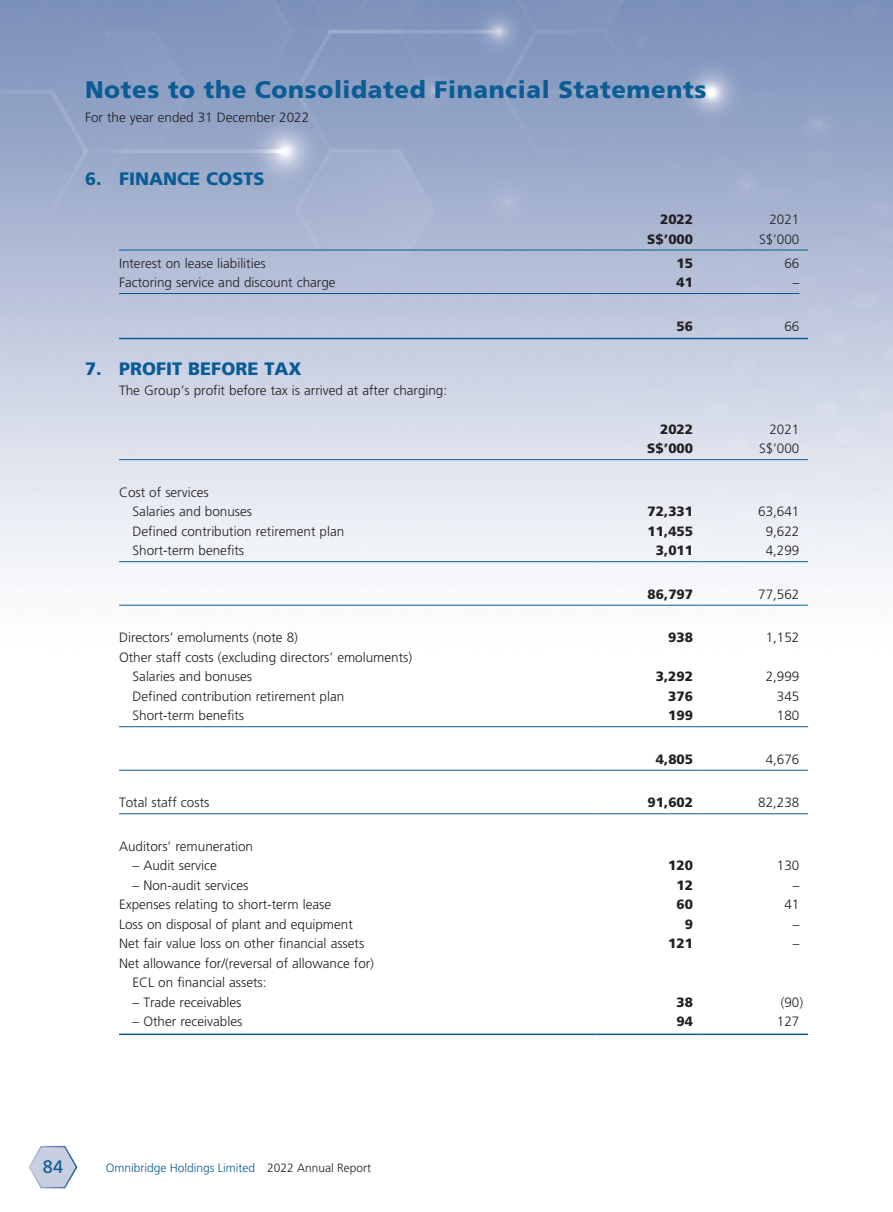
<style>
.page{position:relative;width:893px;height:1212px;background:#fff}
.page>*{position:absolute;margin:0;border:0;box-sizing:border-box;transform-origin:0 0}
.t1{font:900 24px "Frutiger LT Std";letter-spacing:.025em;color:#0a5c95}
.t2{font:900 18px "Frutiger LT Std";color:#0a5c95}
.t3{font:18px "Frutiger LT Std";color:#0a5c95}
.t4{font:300 13.5px/19.5px "Frutiger LT Std";color:#231f20}
.t5{font:900 13.5px "Frutiger LT Std";color:#231f20}
.t6{font:300 12px "Frutiger LT Std";color:#0a5c95}
.s1{color:#231f20}
</style>
<div class="page">
<img style="left:0;top:0;width:893px;height:1036px">
<svg style="left:28px;top:1145px;width:50px;height:44px"></svg>
<hr style="left:119px;top:250px;width:476px;height:1px;background:#0a5c95">
<hr style="left:595px;top:250px;width:107px;height:1px;background:#0a5c95">
<hr style="left:702px;top:250px;width:106px;height:1px;background:#0a5c95">
<hr style="left:119px;top:293px;width:476px;height:1px;background:#0a5c95">
<hr style="left:595px;top:293px;width:107px;height:1px;background:#0a5c95">
<hr style="left:702px;top:293px;width:97px;height:1px;background:#0a5c95">
<hr style="left:119px;top:338px;width:476px;height:1px;background:#0a5c95">
<hr style="left:595px;top:338px;width:107px;height:1px;background:#0a5c95">
<hr style="left:702px;top:338px;width:106px;height:1px;background:#0a5c95">
<hr style="left:119px;top:459px;width:476px;height:1px;background:#0a5c95">
<hr style="left:595px;top:459px;width:107px;height:1px;background:#0a5c95">
<hr style="left:702px;top:459px;width:106px;height:1px;background:#0a5c95">
<hr style="left:119px;top:561px;width:476px;height:1px;background:#0a5c95">
<hr style="left:595px;top:561px;width:107px;height:1px;background:#0a5c95">
<hr style="left:702px;top:561px;width:106px;height:1px;background:#0a5c95">
<hr style="left:119px;top:605px;width:476px;height:1px;background:#0a5c95">
<hr style="left:595px;top:605px;width:107px;height:1px;background:#0a5c95">
<hr style="left:702px;top:605px;width:106px;height:1px;background:#0a5c95">
<hr style="left:119px;top:726px;width:476px;height:1px;background:#0a5c95">
<hr style="left:595px;top:726px;width:107px;height:1px;background:#0a5c95">
<hr style="left:702px;top:726px;width:106px;height:1px;background:#0a5c95">
<hr style="left:119px;top:770px;width:476px;height:1px;background:#0a5c95">
<hr style="left:595px;top:770px;width:107px;height:1px;background:#0a5c95">
<hr style="left:702px;top:770px;width:106px;height:1px;background:#0a5c95">
<hr style="left:119px;top:813px;width:476px;height:1px;background:#0a5c95">
<hr style="left:595px;top:813px;width:107px;height:1px;background:#0a5c95">
<hr style="left:702px;top:813px;width:106px;height:1px;background:#0a5c95">
<hr style="left:119px;top:1033px;width:476px;height:2px;background:#0a5c95">
<hr style="left:595px;top:1033px;width:107px;height:2px;background:#0a5c95">
<hr style="left:702px;top:1033px;width:106px;height:2px;background:#0a5c95">
<h1 class="t1" style="left:85px;top:75px;width:623px">Notes to the Consolidated Financial Statements</h1>
<p class="t4" style="left:85px;top:108px;width:226px">For the year ended 31 December 2022</p>
<h2 class="t2" style="left:85px;top:168px;width:181px">6. FINANCE COSTS</h2>
<p class="t5" style="left:660px;top:211px;width:35px">2022</p>
<p class="t4" style="left:769px;top:210px;width:31px">2021</p>
<p class="t5" style="left:647px;top:231px;width:47px">S$’000</p>
<p class="t4" style="left:759px;top:229px;width:42px">S$’000</p>
<p class="t4" style="left:119px;top:253px;width:148px">Interest on lease liabilities</p>
<p class="t5" style="left:677px;top:255px;width:18px">15</p>
<p class="t4" style="left:784px;top:253px;width:16px">66</p>
<p class="t4" style="left:119px;top:273px;width:218px">Factoring service and discount charge</p>
<p class="t5" style="left:677px;top:274px;width:18px">41</p>
<p class="t4" style="left:793px;top:273px;width:8px">–</p>
<p class="t5" style="left:677px;top:318px;width:18px">56</p>
<p class="t4" style="left:784px;top:316px;width:16px">66</p>
<h2 class="t2" style="left:85px;top:358px;width:218px">7. PROFIT BEFORE TAX</h2>
<p class="t4" style="left:119px;top:380px;width:330px">The Group’s profit before tax is arrived at after charging:</p>
<p class="t5" style="left:660px;top:421px;width:35px">2022</p>
<p class="t4" style="left:769px;top:419px;width:31px">2021</p>
<p class="t5" style="left:647px;top:440px;width:47px">S$’000</p>
<p class="t4" style="left:759px;top:439px;width:42px">S$’000</p>
<p class="t4" style="left:133px;top:482px;width:121px;text-indent:-14px">Cost of services<br>Salaries and bonuses</p>
<p class="t5" style="left:648px;top:503px;width:47px">72,331</p>
<p class="t4" style="left:758px;top:502px;width:43px">63,641</p>
<p class="t4" style="left:133px;top:521px;width:213px">Defined contribution retirement plan</p>
<p class="t5" style="left:648px;top:523px;width:47px">11,455</p>
<p class="t4" style="left:766px;top:521px;width:35px">9,622</p>
<p class="t4" style="left:133px;top:541px;width:113px">Short-term benefits</p>
<p class="t5" style="left:656px;top:542px;width:39px">3,011</p>
<p class="t4" style="left:766px;top:541px;width:35px">4,299</p>
<p class="t5" style="left:648px;top:586px;width:47px">86,797</p>
<p class="t4" style="left:758px;top:584px;width:43px">77,562</p>
<p class="t4" style="left:119px;top:628px;width:180px">Directors’ emoluments (note 8)</p>
<p class="t5" style="left:668px;top:629px;width:26px">938</p>
<p class="t4" style="left:766px;top:628px;width:35px">1,152</p>
<p class="t4" style="left:133px;top:647px;width:281px;text-indent:-14px">Other staff costs (excluding directors’ emoluments)<br>Salaries and bonuses</p>
<p class="t5" style="left:656px;top:668px;width:39px">3,292</p>
<p class="t4" style="left:766px;top:667px;width:35px">2,999</p>
<p class="t4" style="left:133px;top:686px;width:213px">Defined contribution retirement plan</p>
<p class="t5" style="left:668px;top:688px;width:26px">376</p>
<p class="t4" style="left:777px;top:686px;width:24px">345</p>
<p class="t4" style="left:133px;top:706px;width:113px">Short-term benefits</p>
<p class="t5" style="left:668px;top:707px;width:26px">199</p>
<p class="t4" style="left:777px;top:706px;width:24px">180</p>
<p class="t5" style="left:656px;top:751px;width:39px">4,805</p>
<p class="t4" style="left:766px;top:749px;width:35px">4,676</p>
<p class="t4" style="left:119px;top:793px;width:92px">Total staff costs</p>
<p class="t5" style="left:648px;top:794px;width:47px">91,602</p>
<p class="t4" style="left:758px;top:793px;width:43px">82,238</p>
<p class="t4" style="left:119px;top:837px;width:136px">Auditors’ remuneration</p>
<p class="t4" style="left:133px;top:856px;width:86px">– Audit service</p>
<p class="t5" style="left:668px;top:857px;width:26px">120</p>
<p class="t4" style="left:777px;top:856px;width:24px">130</p>
<p class="t4" style="left:133px;top:876px;width:117px">– Non-audit services</p>
<p class="t5" style="left:677px;top:877px;width:18px">12</p>
<p class="t4" style="left:793px;top:876px;width:8px">–</p>
<p class="t4" style="left:119px;top:895px;width:214px">Expenses relating to short-term lease</p>
<p class="t5" style="left:677px;top:896px;width:18px">60</p>
<p class="t4" style="left:784px;top:895px;width:16px">41</p>
<p class="t4" style="left:119px;top:914px;width:235px">Loss on disposal of plant and equipment</p>
<p class="t5" style="left:685px;top:916px;width:10px">9</p>
<p class="t4" style="left:793px;top:914px;width:8px">–</p>
<p class="t4" style="left:119px;top:934px;width:247px">Net fair value loss on other financial assets</p>
<p class="t5" style="left:668px;top:935px;width:26px">121</p>
<p class="t4" style="left:793px;top:934px;width:8px">–</p>
<p class="t4" style="left:133px;top:953px;width:243px;text-indent:-14px">Net allowance for/(reversal of allowance for)<br>ECL on financial assets:</p>
<p class="t4" style="left:133px;top:992px;width:111px">– Trade receivables</p>
<p class="t5" style="left:677px;top:994px;width:18px">38</p>
<p class="t4" style="left:781px;top:992px;width:24px">(90)</p>
<p class="t4" style="left:133px;top:1012px;width:111px">– Other receivables</p>
<p class="t5" style="left:677px;top:1013px;width:18px">94</p>
<p class="t4" style="left:777px;top:1012px;width:24px">127</p>
<h2 class="t3" style="left:43px;top:1156px;width:22px">84</h2>
<p class="t6" style="left:106px;top:1161px;width:267px">Omnibridge Holdings Limited <span class="s1">2022 Annual Report</span></p>
</div>
